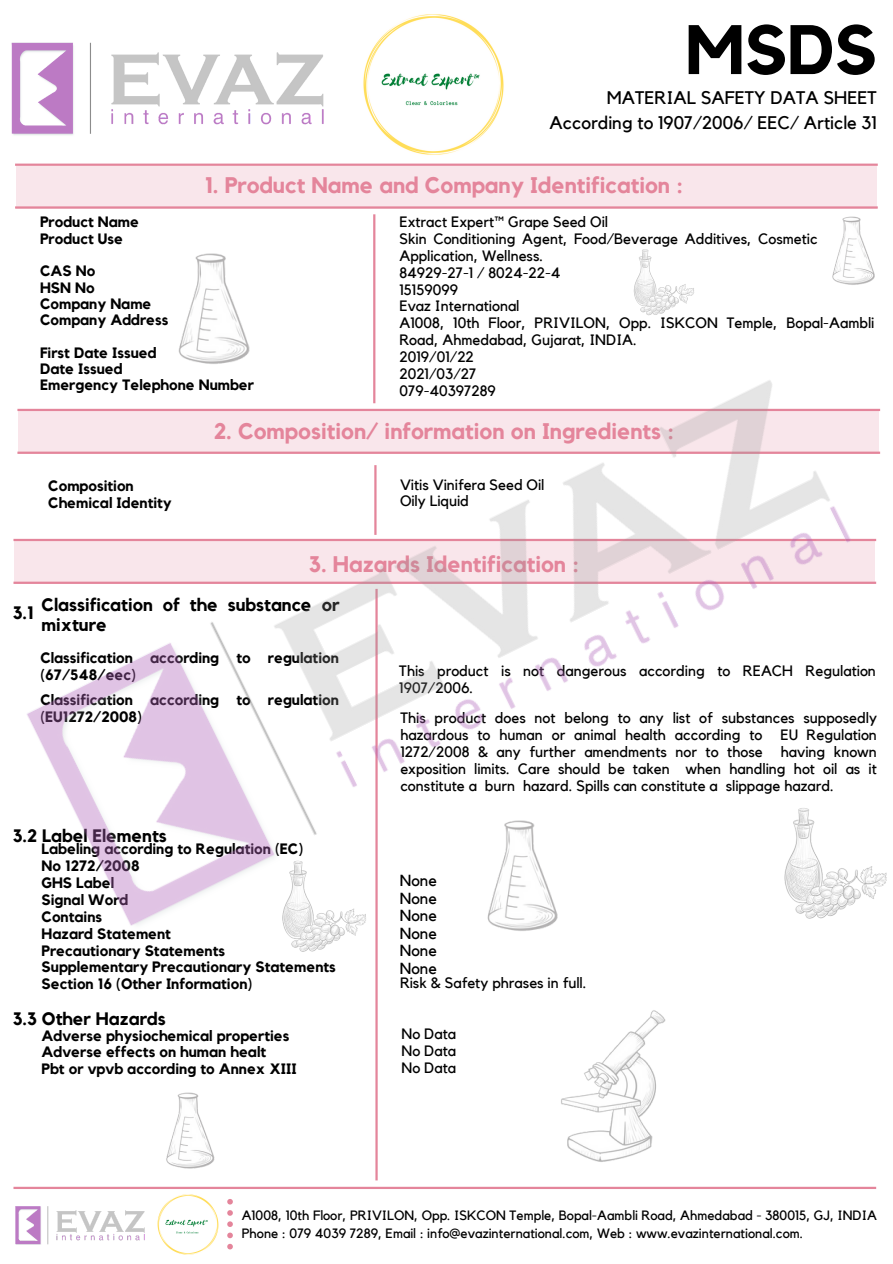
<style>
.page{position:relative;width:893px;height:1264px;background:#fff}
.page>*{position:absolute;margin:0;border:0;box-sizing:border-box;transform-origin:0 0}
.t1{font:700 69px "Kollektif";color:#000}
.t2{font:700 22.5px "Kollektif";color:#e4859b}
.t3{font:18.15px "Kollektif";color:#000}
.t4{font:700 18px/20.2px "Kollektif";color:#000}
.t5{font:16.05px "Kollektif";color:#000}
.t6{font:15px/16.8px "Kollektif";color:#000}
.t7{font:700 15px/16.8px "Kollektif";color:#000}
.t8{font:13.5px "Kollektif";color:#000}
</style>
<div class="page">
<hr style="left:15px;top:164px;width:862px;height:2px;background:#e4859b">
<img style="left:15px;top:1206px;width:130px;height:37px">
<img style="left:157px;top:1194px;width:62px;height:60px">
<img style="left:363px;top:14px;width:141px;height:141px">
<img style="left:11px;top:42px;width:313px;height:93px">
<hr style="left:373px;top:214px;width:2px;height:189px;background:#e4859b">
<hr style="left:375px;top:589px;width:2px;height:591px;background:#e4859b">
<hr style="left:15px;top:206px;width:862px;height:3px;background:#e4859b">
<div style="left:16px;top:166px;width:860px;height:42px;background:#f9e6eb"></div>
<hr style="left:13px;top:1186px;width:863px;height:2px;background:#e4859b">
<svg style="left:227px;top:1199px;width:6px;height:50px"></svg>
<img style="left:166px;top:1092px;width:49px;height:77px">
<img style="left:537px;top:1010px;width:145px;height:179px">
<img style="left:195px;top:253px;width:31px;height:16px">
<img style="left:818px;top:200px;width:60px;height:69px">
<img style="left:639px;top:249px;width:13px;height:20px">
<img style="left:13px;top:269px;width:874px;height:723px">
<p class="t1" style="left:685px;top:18px;width:193px">MSDS</p>
<p class="t3" style="left:606px;top:90px;width:272px">MATERIAL SAFETY DATA SHEET</p>
<p class="t3" style="left:549px;top:114px;width:329px">According to 1907/2006/ EEC/ Article 31</p>
<p class="t2" style="left:205px;top:175px;width:480px">1. Product Name and Company Identification :</p>
<p class="t6" style="left:399px;top:214px;width:210px">Extract Expert™ Grape Seed Oil</p>
<p class="t6" style="left:399px;top:264px;width:163px">84929-27-1 / 8024-22-4</p>
<p class="t6" style="left:399px;top:281px;width:60px">15159099</p>
<p class="t6" style="left:399px;top:298px;width:121px">Evaz International</p>
<p class="t6" style="left:399px;top:315px;width:476px">A1008, 10th Floor, PRIVILON, Opp. ISKCON Temple, Bopal-Aambli<br>Road, Ahmedabad, Gujarat, INDIA.</p>
<p class="t6" style="left:399px;top:349px;width:76px">2019/01/22</p>
<p class="t6" style="left:399px;top:366px;width:78px">2021/03/27</p>
<p class="t6" style="left:399px;top:383px;width:98px">079-40397289</p>
<p class="t7" style="left:40px;top:214px;width:100px">Product Name</p>
<p class="t7" style="left:40px;top:230px;width:84px">Product Use</p>
<p class="t7" style="left:40px;top:263px;width:57px">CAS No</p>
<p class="t7" style="left:40px;top:279px;width:56px">HSN No</p>
<p class="t7" style="left:40px;top:296px;width:113px">Company Name</p>
<p class="t7" style="left:40px;top:312px;width:130px">Company Address</p>
<p class="t7" style="left:40px;top:345px;width:118px">First Date Issued</p>
<p class="t7" style="left:40px;top:361px;width:84px">Date Issued</p>
<p class="t7" style="left:40px;top:377px;width:215px">Emergency Telephone Number</p>
<p class="t2" style="left:214px;top:421px;width:462px">2. Composition/ information on Ingredients :</p>
<p class="t6" style="left:400px;top:477px;width:146px">Vitis Vinifera Seed Oil</p>
<p class="t6" style="left:400px;top:493px;width:70px">Oily Liquid</p>
<p class="t6" style="left:399px;top:231px;width:420px">Skin Conditioning Agent, Food/Beverage Additives, Cosmetic<br>Application, Wellness.</p>
<p class="t7" style="left:48px;top:478px;width:87px">Composition</p>
<p class="t7" style="left:48px;top:495px;width:125px">Chemical Identity</p>
<p class="t2" style="left:308px;top:553px;width:272px">3. Hazards Identification :</p>
<p class="t4" style="left:13px;top:603px;width:22px">3.1</p>
<p class="t4" style="left:42px;top:595px;width:299px">Classification of the substance or mixture</p>
<p class="t7" style="left:40px;top:649px;width:300px">Classification according to regulation (67/548/eec)</p>
<p class="t7" style="left:40px;top:692px;width:300px">Classification according to regulation (EU1272/2008)</p>
<p class="t6" style="left:399px;top:662px;width:478px">This product is not dangerous according to REACH Regulation<br>1907/2006.</p>
<p class="t6" style="left:400px;top:710px;width:478px;text-align:justify">This product does not belong to any list of substances supposedly hazardous to human or animal health according to EU Regulation 1272/2008 &amp; any further amendments nor to those having known exposition limits. Care should be taken when handling hot oil as it constitute a burn hazard. Spills can constitute a slippage hazard.</p>
<p class="t4" style="left:13px;top:826px;width:156px">3.2 Label Elements</p>
<p class="t7" style="left:42px;top:841px;width:263px">Labeling according to Regulation (EC)</p>
<p class="t7" style="left:42px;top:858px;width:99px">No 1272/2008</p>
<p class="t7" style="left:42px;top:875px;width:74px">GHS Label</p>
<p class="t7" style="left:42px;top:891px;width:88px">Signal Word</p>
<p class="t7" style="left:42px;top:908px;width:62px">Contains</p>
<p class="t7" style="left:42px;top:925px;width:131px">Hazard Statement</p>
<p class="t7" style="left:42px;top:942px;width:185px">Precautionary Statements</p>
<p class="t7" style="left:42px;top:959px;width:296px">Supplementary Precautionary Statements</p>
<p class="t7" style="left:42px;top:976px;width:212px">Section 16 (Other Information)</p>
<p class="t4" style="left:13px;top:1008px;width:154px">3.3 Other Hazards</p>
<p class="t7" style="left:42px;top:1027px;width:249px">Adverse physiochemical properties</p>
<p class="t7" style="left:42px;top:1044px;width:226px">Adverse effects on human healt</p>
<p class="t7" style="left:42px;top:1060px;width:256px">Pbt or vpvb according to Annex XIII</p>
<p class="t5" style="left:400px;top:873px;width:39px">None</p>
<p class="t5" style="left:400px;top:890px;width:39px">None</p>
<p class="t5" style="left:400px;top:908px;width:39px">None</p>
<p class="t5" style="left:400px;top:925px;width:39px">None</p>
<p class="t5" style="left:400px;top:943px;width:39px">None</p>
<p class="t5" style="left:400px;top:960px;width:39px">None</p>
<p class="t6" style="left:400px;top:975px;width:188px">Risk &amp; Safety phrases in full.</p>
<p class="t6" style="left:401px;top:1025px;width:56px">No Data</p>
<p class="t6" style="left:401px;top:1042px;width:56px">No Data</p>
<p class="t6" style="left:401px;top:1059px;width:56px">No Data</p>
<p class="t8" style="left:242px;top:1208px;width:636px">A1008, 10th Floor, PRIVILON, Opp. ISKCON Temple, Bopal-Aambli Road, Ahmedabad - 380015, GJ, INDIA</p>
<p class="t8" style="left:242px;top:1226px;width:562px">Phone : 079 4039 7289, Email : info@evazinternational.com, Web : www.evazinternational.com.</p>
</div>
